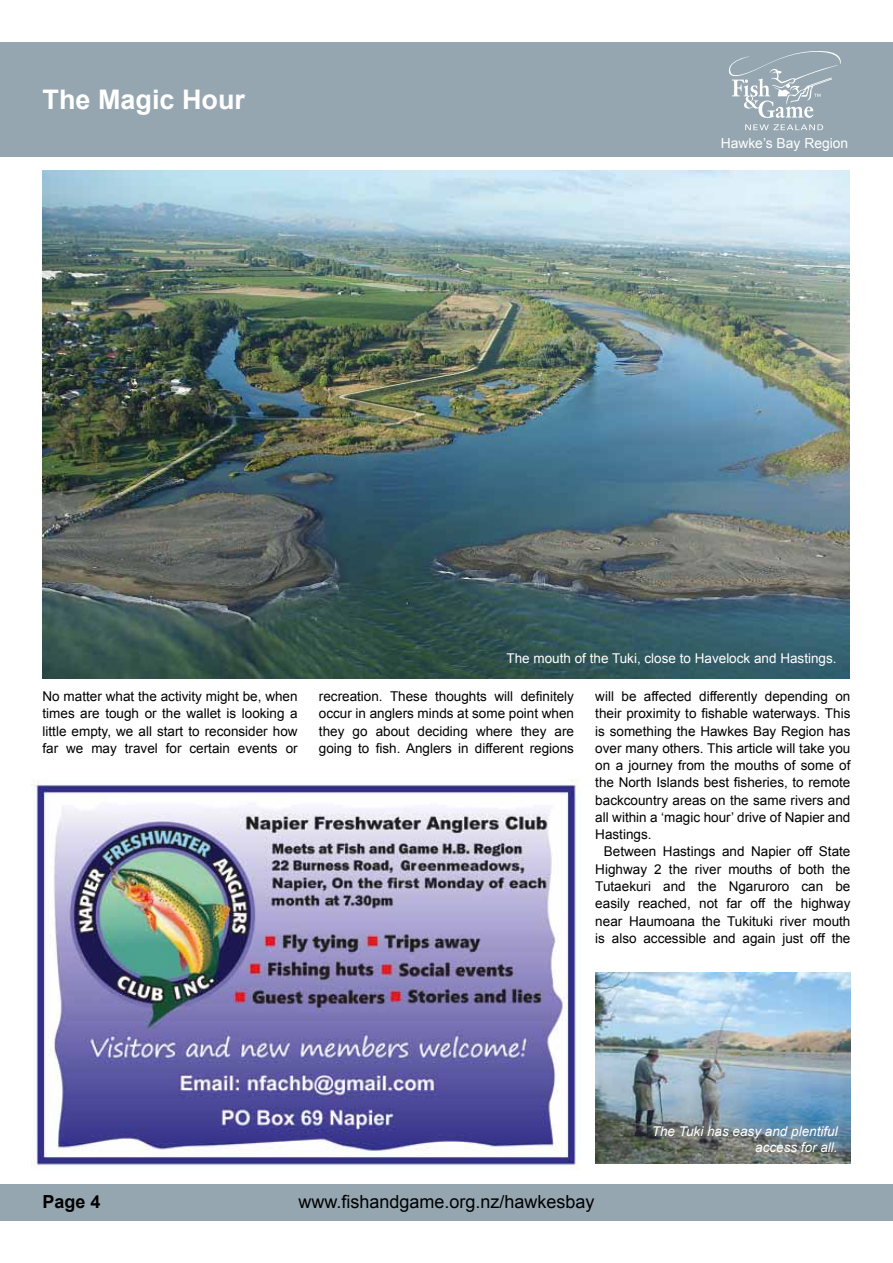
<style>
.page{position:relative;width:893px;height:1263px;background:#fff}
.page>*{position:absolute;margin:0;border:0;box-sizing:border-box;transform-origin:0 0}
.t1{font:700 27px "Arial";color:#fff}
.t2{font:18px "Arial";color:#000}
.t3{font:700 18px "Arial";color:#000}
.t4{font:13.8px "Arial";color:#fff}
.t5{font:13.5px/17.2px "Arial";color:#000;text-align:justify}
.t6{font:13.5px "Arial";color:#fff}
.t7{font:italic 13.5px/16.2px "Arial";color:#fff;text-align:right}
</style>
<div class="page">
<div style="left:0;top:1183px;width:893px;height:37px;background:#95a6b0"></div>
<div style="left:842px;top:1184px;width:51px;height:37px;background:#95a6b0"></div>
<div style="left:0;top:43px;width:893px;height:114px;background:#95a6b0"></div>
<svg style="left:745px;top:124px;width:78px;height:6px"></svg>
<svg style="left:729px;top:51px;width:112px;height:67px"></svg>
<img style="left:43px;top:170px;width:807px;height:508px">
<img style="left:595px;top:972px;width:255px;height:191px">
<img style="left:32px;top:779px;width:548px;height:391px">
<h1 class="t1" style="left:43px;top:81px;width:204px">The Magic Hour</h1>
<p class="t4" style="left:721px;top:134px;width:129px">Hawke’s Bay Region</p>
<p class="t6" style="left:506px;top:649px;width:332px">The mouth of the Tuki, close to Havelock and Hastings.</p>
<p class="t5" style="left:43px;top:688px;width:257px">No matter what the activity might be, when times are tough or the wallet is looking a little empty, we all start to reconsider how far we may travel for certain events or</p>
<p class="t5" style="left:319px;top:688px;width:257px">recreation. These thoughts will definitely occur in anglers minds at some point when they go about deciding where they are going to fish. Anglers in different regions</p>
<p class="t5" style="left:595px;top:688px;width:257px">will be affected differently depending on their proximity to fishable waterways. This is something the Hawkes Bay Region has over many others. This article will take you on a journey from the mouths of some of the North Islands best fisheries, to remote backcountry areas on the same rivers and all within a ‘magic hour’ drive of Napier and Hastings.</p>
<p class="t5" style="left:595px;top:843px;width:257px;text-indent:9px">Between Hastings and Napier off State Highway 2 the river mouths of both the Tutaekuri and the Ngaruroro can be easily reached, not far off the highway near Haumoana the Tukituki river mouth is also accessible and again just off the</p>
<h2 class="t3" style="left:43px;top:1189px;width:60px">Page 4</h2>
<h2 class="t2" style="left:298px;top:1189px;width:298px">www.fishandgame.org.nz/hawkesbay</h2>
<p class="t7" style="left:652px;top:1123px;width:187px">The Tuki has easy and plentiful access for all.</p>
</div>
